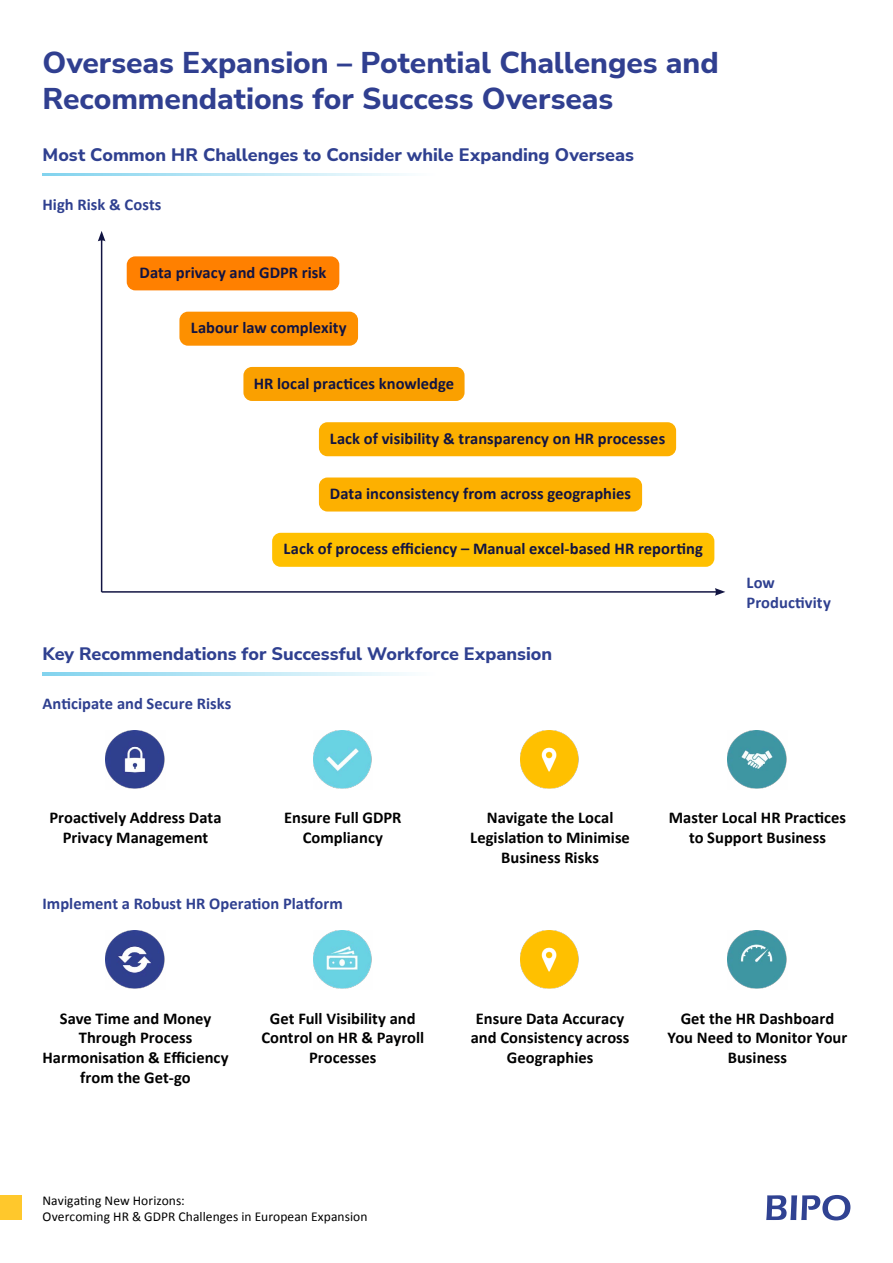
<style>
.page{position:relative;width:893px;height:1263px;background:#fff}
.page>*{position:absolute;margin:0;border:0;box-sizing:border-box;transform-origin:0 0}
.t1{font:800 30px/36px "Nunito Sans";letter-spacing:-.005em;color:#303f90}
.t2{font:800 18px "Nunito Sans";color:#2f4090}
.t3{font:700 16.5px/19.8px "Calibri";letter-spacing:.005em;color:#000101;text-align:center}
.t4{font:700 16.5px "Calibri";letter-spacing:.005em;color:#111442}
.t5{font:700 16.5px/19.8px "Calibri";letter-spacing:.005em;color:#2f4090}
.t6{font:13.5px/16.2px "Calibri";letter-spacing:.005em;color:#000101}
</style>
<div class="page">
<svg style="left:766px;top:1195px;width:84px;height:25px"></svg>
<div style="left:0;top:1195px;width:21px;height:25px;background:#ffc82c"></div>
<svg style="left:43px;top:174px;width:363px;height:2px"></svg>
<svg style="left:43px;top:673px;width:363px;height:2px"></svg>
<hr style="left:101px;top:239px;width:1px;height:353px;background:#111442">
<svg style="left:98px;top:231px;width:7px;height:10px"></svg>
<hr style="left:102px;top:591px;width:615px;height:2px;background:#111442">
<svg style="left:715px;top:588px;width:10px;height:8px"></svg>
<div style="left:127px;top:256px;width:212px;height:34px;background:#ff8000;border-radius:9px"></div>
<div style="left:179px;top:312px;width:179px;height:34px;background:#fd9000;border-radius:9px"></div>
<div style="left:243px;top:367px;width:222px;height:34px;background:#faa000;border-radius:9px"></div>
<div style="left:319px;top:422px;width:357px;height:34px;background:#fdb000;border-radius:9px"></div>
<div style="left:319px;top:477px;width:323px;height:34px;background:#fdb000;border-radius:9px"></div>
<div style="left:272px;top:533px;width:442px;height:34px;background:#ffc000;border-radius:9px"></div>
<img style="left:106px;top:730px;width:59px;height:59px">
<img style="left:313px;top:730px;width:59px;height:59px">
<img style="left:520px;top:730px;width:59px;height:59px">
<img style="left:728px;top:730px;width:59px;height:59px">
<img style="left:106px;top:930px;width:59px;height:59px">
<img style="left:313px;top:930px;width:59px;height:59px">
<img style="left:520px;top:930px;width:59px;height:59px">
<img style="left:728px;top:930px;width:59px;height:59px">
<h1 class="t1" style="left:43px;top:43px;width:678px">Overseas Expansion – Potential Challenges and<br>Recommendations for Success Overseas</h1>
<p class="t2" style="left:43px;top:142px;width:593px">Most Common HR Challenges to Consider while Expanding Overseas</p>
<p class="t5" style="left:43px;top:194px;width:120px">High Risk &amp; Costs</p>
<p class="t4" style="left:140px;top:261px;width:188px">Data privacy and GDPR risk</p>
<p class="t4" style="left:191px;top:316px;width:158px">Labour law complexity</p>
<p class="t4" style="left:254px;top:371px;width:202px">HR local practices knowledge</p>
<p class="t4" style="left:330px;top:427px;width:337px">Lack of visibility &amp; transparency on HR processes</p>
<p class="t4" style="left:330px;top:482px;width:303px">Data inconsistency from across geographies</p>
<p class="t4" style="left:284px;top:537px;width:421px">Lack of process efficiency – Manual excel-based HR reporting</p>
<p class="t2" style="left:43px;top:641px;width:511px">Key Recommendations for Successful Workforce Expansion</p>
<p class="t5" style="left:43px;top:693px;width:190px">Anticipate and Secure Risks</p>
<p class="t5" style="left:747px;top:572px;width:86px">Low<br>Productivity</p>
<p class="t3" style="left:50px;top:807px;width:173px">Proactively Address Data<br>Privacy Management</p>
<p class="t3" style="left:470px;top:807px;width:161px">Navigate the Local<br>Legislation to Minimise<br>Business Risks</p>
<p class="t3" style="left:284px;top:807px;width:119px">Ensure Full GDPR<br>Compliancy</p>
<p class="t3" style="left:669px;top:807px;width:179px">Master Local HR Practices to Support Business</p>
<p class="t5" style="left:43px;top:893px;width:302px">Implement a Robust HR Operation Platform</p>
<p class="t3" style="left:43px;top:1008px;width:188px">Save Time and Money<br>Through Process<br>Harmonisation &amp; Efficiency from the Get-go</p>
<p class="t3" style="left:471px;top:1008px;width:160px">Ensure Data Accuracy and Consistency across<br>Geographies</p>
<p class="t3" style="left:261px;top:1008px;width:164px">Get Full Visibility and<br>Control on HR &amp; Payroll<br>Processes</p>
<p class="t3" style="left:668px;top:1008px;width:181px">Get the HR Dashboard<br>You Need to Monitor Your<br>Business</p>
<p class="t6" style="left:43px;top:1192px;width:327px">Navigating New Horizons:<br>Overcoming HR &amp; GDPR Challenges in European Expansion</p>
</div>
